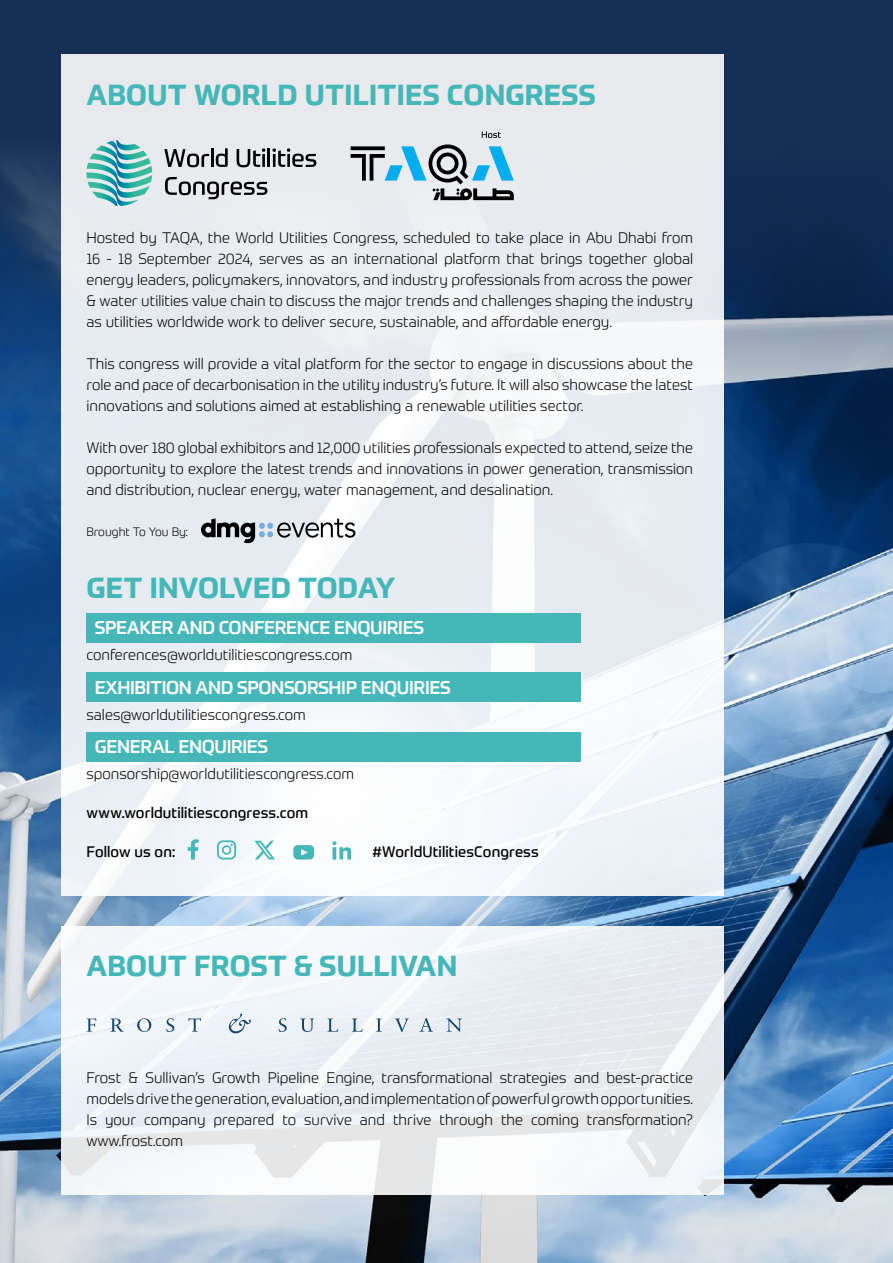
<style>
.page{position:relative;width:893px;height:1263px;background:#162f54}
.page>*{position:absolute;margin:0;border:0;box-sizing:border-box;transform-origin:0 0}
.t1{font:700 28.5px "Prometo";letter-spacing:.01em;color:#45b7b8}
.t2{font:500 18.15px "Prometo";letter-spacing:-.02em;color:#fff}
.t3{font:300 15px/21px "Prometo W04";color:#000;text-align:justify}
.t4{font:15px "Prometo W04";letter-spacing:.01em;color:#000}
.t5{font:300 12px "Prometo W04";color:#000}
</style>
<div class="page">
<img style="left:0;top:138px;width:893px;height:1125px">
<svg style="left:62px;top:54px;width:662px;height:842px;fill:#e7ecf1"></svg>
<svg style="left:164px;top:148px;width:64px;height:19px"></svg>
<svg style="left:237px;top:148px;width:79px;height:19px"></svg>
<svg style="left:165px;top:177px;width:102px;height:22px"></svg>
<svg style="left:86px;top:140px;width:66px;height:66px"></svg>
<svg style="left:351px;top:144px;width:163px;height:56px"></svg>
<svg style="left:482px;top:131px;width:19px;height:7px"></svg>
<div style="left:62px;top:927px;width:662px;height:268px;background:linear-gradient(to bottom,#edf2f7,#eef0f3)"></div>
<svg style="left:86px;top:1018px;width:10px;height:14px"></svg>
<svg style="left:110px;top:1018px;width:14px;height:14px"></svg>
<svg style="left:137px;top:1018px;width:14px;height:14px"></svg>
<svg style="left:166px;top:1018px;width:8px;height:14px"></svg>
<svg style="left:188px;top:1018px;width:13px;height:14px"></svg>
<svg style="left:279px;top:1018px;width:8px;height:14px"></svg>
<svg style="left:300px;top:1018px;width:14px;height:14px"></svg>
<svg style="left:327px;top:1018px;width:11px;height:14px"></svg>
<svg style="left:352px;top:1018px;width:11px;height:14px"></svg>
<svg style="left:376px;top:1018px;width:6px;height:14px"></svg>
<svg style="left:395px;top:1018px;width:14px;height:14px"></svg>
<svg style="left:419px;top:1018px;width:14px;height:14px"></svg>
<svg style="left:446px;top:1018px;width:16px;height:14px"></svg>
<svg style="left:229px;top:1013px;width:22px;height:20px"></svg>
<svg style="left:201px;top:518px;width:154px;height:26px"></svg>
<div style="left:86px;top:672px;width:495px;height:30px;background:#45b7b8"></div>
<div style="left:86px;top:732px;width:495px;height:30px;background:#45b7b8"></div>
<div style="left:86px;top:613px;width:495px;height:30px;background:#45b7b8"></div>
<svg style="left:293px;top:845px;width:21px;height:14px"></svg>
<svg style="left:217px;top:840px;width:19px;height:19px"></svg>
<svg style="left:188px;top:839px;width:11px;height:20px"></svg>
<svg style="left:332px;top:841px;width:19px;height:18px"></svg>
<svg style="left:254px;top:841px;width:21px;height:18px"></svg>
<h1 class="t1" style="left:86px;top:77px;width:511px">ABOUT WORLD UTILITIES CONGRESS</h1>
<p class="t3" style="left:86px;top:227px;width:608px">Hosted by TAQA, the World Utilities Congress, scheduled to take place in Abu Dhabi from 16 - 18 September 2024, serves as an international platform that brings together global energy leaders, policymakers, innovators, and industry professionals from across the power &amp; water utilities value chain to discuss the major trends and challenges shaping the industry as utilities worldwide work to deliver secure, sustainable, and affordable energy.</p>
<p class="t3" style="left:86px;top:353px;width:608px">This congress will provide a vital platform for the sector to engage in discussions about the role and pace of decarbonisation in the utility industry’s future. It will also showcase the latest innovations and solutions aimed at establishing a renewable utilities sector.</p>
<p class="t3" style="left:86px;top:437px;width:608px">With over 180 global exhibitors and 12,000 utilities professionals expected to attend, seize the opportunity to explore the latest trends and innovations in power generation, transmission and distribution, nuclear energy, water management, and desalination.</p>
<p class="t5" style="left:86px;top:524px;width:103px">Brought To You By:</p>
<h1 class="t1" style="left:86px;top:570px;width:310px">GET INVOLVED TODAY</h1>
<p class="t2" style="left:95px;top:617px;width:331px">SPEAKER AND CONFERENCE ENQUIRIES</p>
<p class="t3" style="left:86px;top:644px;width:267px">conferences@worldutilitiescongress.com</p>
<p class="t2" style="left:95px;top:676px;width:357px">EXHIBITION AND SPONSORSHIP ENQUIRIES</p>
<p class="t3" style="left:86px;top:704px;width:221px">sales@worldutilitiescongress.com</p>
<p class="t2" style="left:95px;top:736px;width:175px">GENERAL ENQUIRIES</p>
<p class="t3" style="left:86px;top:763px;width:269px">sponsorship@worldutilitiescongress.com</p>
<p class="t4" style="left:86px;top:804px;width:223px">www.worldutilitiescongress.com</p>
<p class="t4" style="left:86px;top:843px;width:90px">Follow us on:</p>
<p class="t4" style="left:372px;top:843px;width:168px">#WorldUtilitiesCongress</p>
<h1 class="t1" style="left:86px;top:948px;width:372px">ABOUT FROST &amp; SULLIVAN</h1>
<p class="t3" style="left:86px;top:1067px;width:608px">Frost &amp; Sullivan’s Growth Pipeline Engine, transformational strategies and best-practice models drive the generation, evaluation, and implementation of powerful growth opportunities.<br>Is your company prepared to survive and thrive through the coming transformation? www.frost.com</p>
</div>
